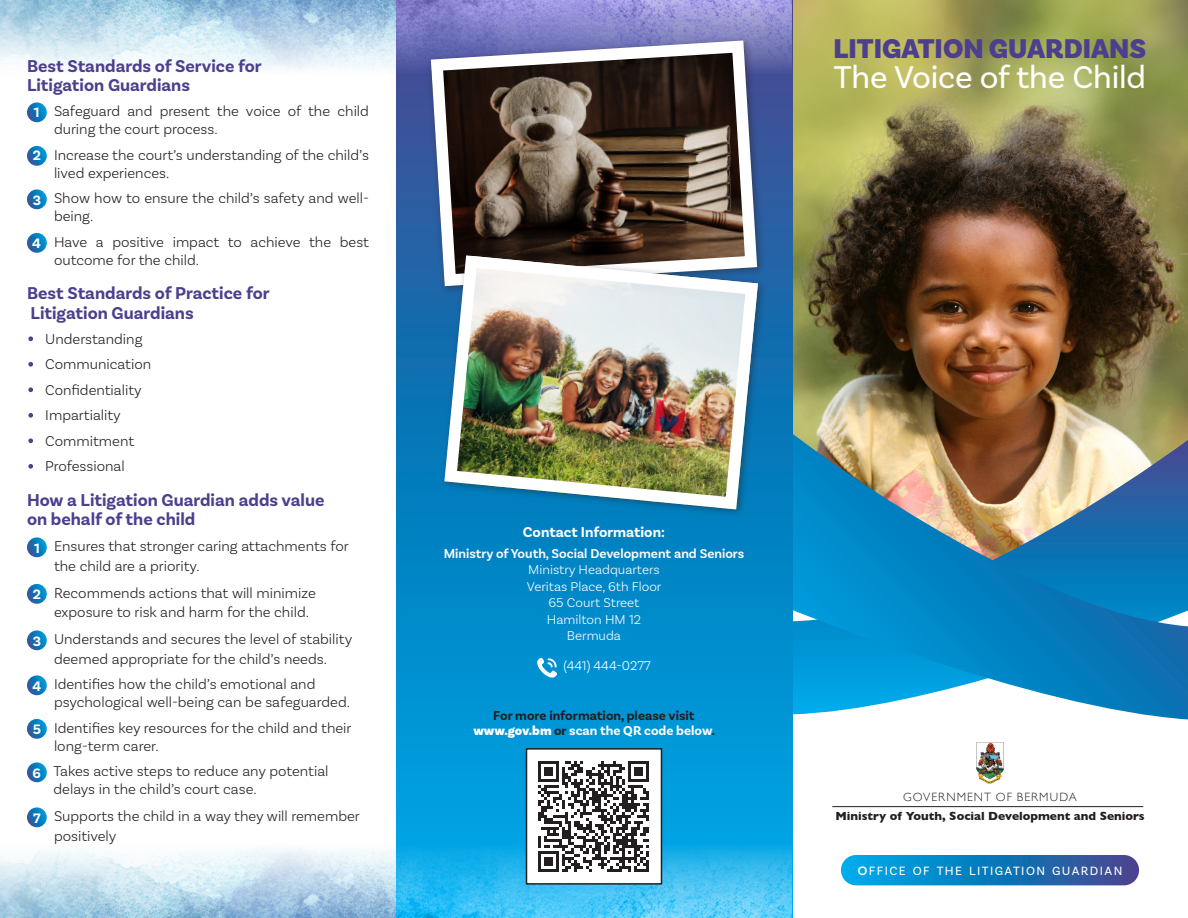
<style>
.page{position:relative;width:1188px;height:918px;background:#fff}
.page>*{position:absolute;margin:0;border:0;box-sizing:border-box;transform-origin:0 0}
.t1{font:33px "Basic Sans";letter-spacing:-.005em;color:#fff}
.t2{font:900 28.5px "Basic Sans";color:#4c3f8e}
.t3{font:700 18px/19.5px "Basic Sans";color:#4c3f8e}
.t4{font:300 15px/18px "Basic Sans";color:#231f20}
.t5{font:700 15px "Basic Sans";color:#fff}
.t6{font:300 13.5px/16.5px "Basic Sans";color:#fff;text-align:center}
.t7{font:700 13.5px/15px "Basic Sans";color:#231f20;text-align:center}
.t8{font:600 13.5px "Basic Sans";color:#fff}
.t9{font:12.6px "Basic Sans";letter-spacing:.115em;color:#fff}
.t10{font:700 12px "Gill Sans";color:#231f20}
.t11{font:300 12px "Gill Sans";letter-spacing:.085em;color:#231f20}
.s1{font-weight:700;font-size:14.4px;color:#fff}
.s2{font-family:"Calibri";font-weight:400;color:#fff}
.s3{font-weight:900;color:#fff}
.s4{color:#fff}
.s5{font-size:18px}
</style>
<div class="page">
<img style="left:792px;top:0;width:396px;height:432px">
<svg style="left:792px;top:432px;width:396px;height:287px;background:#4692b5"></svg>
<svg style="left:396px;top:270px;width:396px;height:378px;background:#0281c1"></svg>
<img style="left:0;top:0;width:792px;height:270px">
<img style="left:0;top:648px;width:792px;height:270px">
<svg style="left:425px;top:34px;width:338px;height:258px;background:#615859"></svg>
<img style="left:438px;top:249px;width:326px;height:267px">
<div style="left:526px;top:749px;width:136px;height:135px;background:#fff"></div>
<svg style="left:538px;top:761px;width:111px;height:111px"></svg>
<svg style="left:646px;top:860px;width:3px;height:12px"></svg>
<div style="left:526px;top:748px;width:136px;height:137px;border:2px solid #231f20"></div>
<svg style="left:841px;top:855px;width:298px;height:30px;background:#1479bb"></svg>
<hr style="left:832px;top:806px;width:311px;height:1px;background:#231f20">
<img style="left:976px;top:742px;width:28px;height:42px">
<svg style="left:27px;top:102px;width:20px;height:20px"></svg>
<svg style="left:27px;top:146px;width:20px;height:20px"></svg>
<svg style="left:27px;top:189px;width:20px;height:20px"></svg>
<svg style="left:27px;top:233px;width:20px;height:20px"></svg>
<svg style="left:27px;top:537px;width:20px;height:20px"></svg>
<svg style="left:27px;top:584px;width:20px;height:20px"></svg>
<svg style="left:27px;top:630px;width:20px;height:20px"></svg>
<svg style="left:27px;top:675px;width:20px;height:20px"></svg>
<svg style="left:27px;top:719px;width:20px;height:20px"></svg>
<svg style="left:27px;top:762px;width:20px;height:20px"></svg>
<svg style="left:27px;top:807px;width:20px;height:20px"></svg>
<svg style="left:537px;top:658px;width:20px;height:20px"></svg>
<p class="t3" style="left:27px;top:56px;width:236px">Best Standards of Service for<br>Litigation Guardians</p>
<p class="t4" style="left:54px;top:102px;width:317px;text-indent:-20px"><span class="s1">1</span> Safeguard and present the voice of the child during the court process.</p>
<p class="t4" style="left:54px;top:146px;width:316px;text-indent:-21px"><span class="s1">2</span> Increase the court’s understanding of the child’s lived experiences.</p>
<p class="t4" style="left:54px;top:189px;width:316px;text-indent:-21px"><sub>3</sub> Show how to ensure the child’s safety and well&shy;being.</p>
<p class="t4" style="left:54px;top:233px;width:316px;text-indent:-22px"><span class="s1">4</span> Have a positive impact to achieve the best outcome for the child.</p>
<p class="t3" style="left:27px;top:284px;width:244px">Best Standards of Practice for<br>Litigation Guardians</p>
<p class="t4" style="left:27px;top:329px;width:117px"><span class="s2">•</span> Understanding</p>
<p class="t4" style="left:27px;top:355px;width:126px"><span class="s2">•</span> Communication</p>
<p class="t4" style="left:27px;top:380px;width:116px"><span class="s2">•</span> Confidentiality</p>
<p class="t4" style="left:27px;top:406px;width:95px"><span class="s2">•</span> Impartiality</p>
<p class="t4" style="left:27px;top:431px;width:109px"><span class="s2">•</span> Commitment</p>
<p class="t4" style="left:27px;top:457px;width:99px"><span class="s2">•</span> Professional</p>
<p class="t3" style="left:27px;top:490px;width:299px">How a Litigation Guardian adds value on behalf of the child</p>
<p class="t4" style="left:54px;top:536px;width:296px;line-height:19.5px;text-indent:-20px"><sub>1</sub> Ensures that stronger caring attachments for the child are a priority.</p>
<p class="t4" style="left:54px;top:583px;width:263px;line-height:19.5px;text-indent:-21px"><sub>2</sub> Recommends actions that will minimize exposure to risk and harm for the child.</p>
<p class="t4" style="left:33px;top:629px;width:321px;line-height:19.5px;text-align:center"><sub>3</sub> Understands and secures the level of stability deemed appropriate for the child’s needs.</p>
<p class="t4" style="left:54px;top:675px;width:297px;text-indent:-22px"><sub>4</sub> Identifies how the child’s emotional and psychological well-being can be safeguarded.</p>
<p class="t4" style="left:54px;top:719px;width:299px;text-indent:-21px"><sub>5</sub> Identifies key resources for the child and their long-term carer.</p>
<p class="t4" style="left:54px;top:762px;width:277px;text-indent:-21px"><sub>6</sub> Takes active steps to reduce any potential delays in the child’s court case.</p>
<p class="t4" style="left:54px;top:806px;width:307px;line-height:19.5px;text-indent:-21px"><sub>7</sub> Supports the child in a way they will remember positively</p>
<p class="t5" style="left:523px;top:523px;width:144px">Contact Information:</p>
<p class="t8" style="left:444px;top:545px;width:302px">Ministry of Youth, Social Development and Seniors</p>
<p class="t6" style="left:527px;top:561px;width:136px">Ministry Headquarters<br>Veritas Place, 6th Floor<br>65 Court Street<br>Hamilton HM 12<br>Bermuda</p>
<p class="t6" style="left:564px;top:657px;width:89px">(441) 444-0277</p>
<p class="t7" style="left:473px;top:709px;width:243px">For more information, please visit <span class="s3">www.gov.bm</span> or <span class="s4">scan the QR code below</span>.</p>
<h2 class="t2" style="left:834px;top:31px;width:314px">LITIGATION GUARDIANS</h2>
<h1 class="t1" style="left:834px;top:57px;width:314px">The Voice of the Child</h1>
<p class="t11" style="left:903px;top:787px;width:175px">GOVERNMENT OF BERMUDA</p>
<p class="t10" style="left:835px;top:807px;width:311px">Ministry of Youth, Social Development and Seniors</p>
<p class="t9" style="left:858px;top:864px;width:266px"><span class="s5">o</span>FFICE OF THE LITIGATION GUARDIAN</p>
</div>
